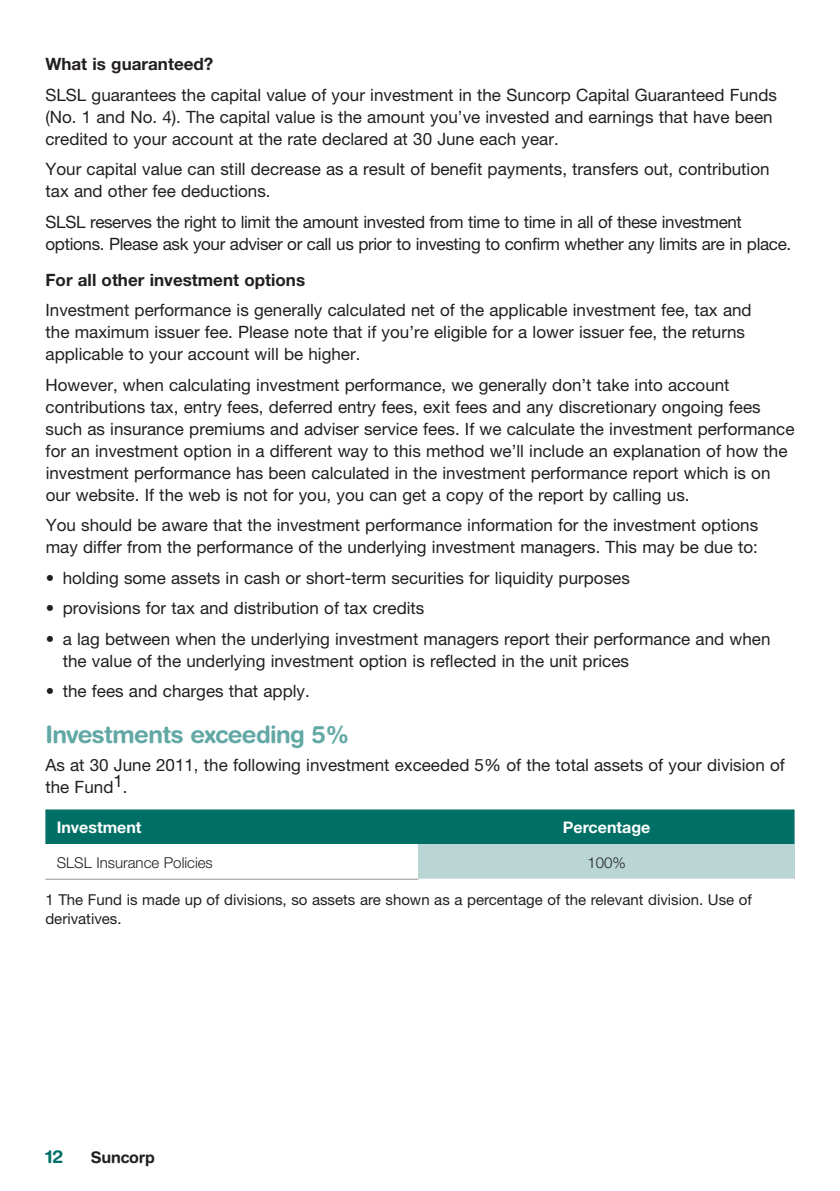
<style>
.page{position:relative;width:840px;height:1191px;background:#fff}
.page>*{position:absolute;margin:0;border:0;box-sizing:border-box;transform-origin:0 0}
.t1{font:700 24px "Helvetica Rounded";letter-spacing:-.025em;color:#62a8a5}
.t2{font:700 18px "Helvetica Rounded";color:#006f65}
.t3{font:17px/22px "Helvetica Neue";color:#231f20}
.t4{font:17px/22px "Helvetica Neue";letter-spacing:-.02em;color:#231f20}
.t5{font:700 17px "Helvetica Neue";color:#231f20}
.t6{font:700 16px "Helvetica Neue";color:#fff}
.t7{font:700 16px "Helvetica Rounded";letter-spacing:-.01em;color:#231f20}
.t8{font:15px/19px "Helvetica Neue";color:#231f20}
.t9{font:300 15px "Helvetica Neue";color:#231f20}
</style>
<div class="page">
<div style="left:45px;top:809px;width:749px;height:35px;background:#006f65"></div>
<div style="left:418px;top:844px;width:376px;height:35px;background:#b9d6d5"></div>
<hr style="left:45px;top:878px;width:373px;height:1px;background:#939598">
<hr style="left:418px;top:878px;width:376px;height:1px;background:#fff">
<p class="t5" style="left:45px;top:53px;width:169px">What is guaranteed?</p>
<p class="t3" style="left:45px;top:83px;width:732px">SLSL guarantees the capital value of your investment in the Suncorp Capital Guaranteed Funds (No. 1 and No. 4). The capital value is the amount you’ve invested and earnings that have been credited to your account at the rate declared at 30 June each year.</p>
<p class="t3" style="left:45px;top:158px;width:725px">Your capital value can still decrease as a result of benefit payments, transfers out, contribution tax and other fee deductions.</p>
<p class="t4" style="left:45px;top:210px;width:746px">SLSL reserves the right to limit the amount invested from time to time in all of these investment options. Please ask your adviser or call us prior to investing to confirm whether any limits are in place.</p>
<p class="t5" style="left:45px;top:269px;width:261px">For all other investment options</p>
<p class="t3" style="left:45px;top:299px;width:707px">Investment performance is generally calculated net of the applicable investment fee, tax and the maximum issuer fee. Please note that if you’re eligible for a lower issuer fee, the returns applicable to your account will be higher.</p>
<p class="t3" style="left:46px;top:373px;width:750px">However, when calculating investment performance, we generally don’t take into account contributions tax, entry fees, deferred entry fees, exit fees and any discretionary ongoing fees such as insurance premiums and adviser service fees. If we calculate the investment performance for an investment option in a different way to this method we’ll include an explanation of how the investment performance has been calculated in the investment performance report which is on our website. If the web is not for you, you can get a copy of the report by calling us.</p>
<p class="t3" style="left:46px;top:514px;width:713px">You should be aware that the investment performance information for the investment options may differ from the performance of the underlying investment managers. This may be due to:</p>
<p class="t3" style="left:46px;top:566px;width:585px">• holding some assets in cash or short-term securities for liquidity purposes</p>
<p class="t3" style="left:46px;top:597px;width:380px">• provisions for tax and distribution of tax credits</p>
<p class="t3" style="left:63px;top:627px;width:708px;text-indent:-17px">• a lag between when the underlying investment managers report their performance and when the value of the underlying investment option is reflected in the unit prices</p>
<p class="t3" style="left:46px;top:680px;width:265px">• the fees and charges that apply.</p>
<h1 class="t1" style="left:45px;top:720px;width:305px">Investments exceeding 5%</h1>
<p class="t3" style="left:45px;top:753px;width:740px">As at 30 June 2011, the following investment exceeded 5% of the total assets of your division of the Fund1.</p>
<p class="t6" style="left:57px;top:817px;width:86px">Investment</p>
<p class="t6" style="left:562px;top:817px;width:89px">Percentage</p>
<p class="t9" style="left:57px;top:853px;width:157px">SLSL Insurance Policies</p>
<p class="t9" style="left:587px;top:853px;width:40px">100%</p>
<p class="t8" style="left:45px;top:890px;width:707px">1 The Fund is made up of divisions, so assets are shown as a percentage of the relevant division. Use of derivatives.</p>
<p class="t2" style="left:45px;top:1145px;width:19px">12</p>
<p class="t7" style="left:91px;top:1147px;width:66px">Suncorp</p>
</div>
